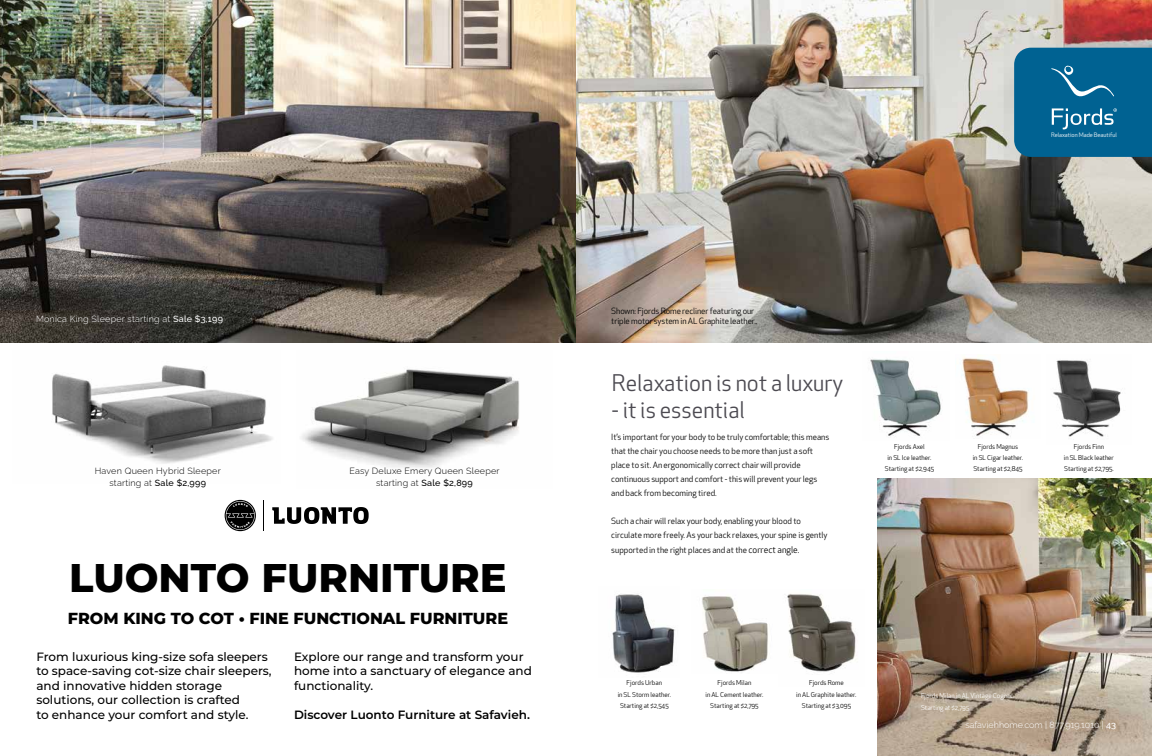
<style>
.page{position:relative;width:1152px;height:756px;background:#fff}
.page>*{position:absolute;margin:0;border:0;box-sizing:border-box;transform-origin:0 0}
.t1{font:800 40px "Montserrat";color:#000}
.t2{font:22.4px "Apex New";color:#4c4a51}
.t3{font:800 16px "Montserrat";color:#000}
.t4{font:500 12px/14.4px "Montserrat";color:#000}
.t5{font:600 12px "Montserrat";color:#000}
.t6{font:300 9px/12px "Raleway";letter-spacing:.025em;color:#000;text-align:center}
.t7{font:300 9px "Raleway";letter-spacing:.02em;color:#fff}
.t8{font:300 9px "Raleway";color:#fff}
.t9{font:8.4px/14px "Apex New";color:#000}
.t10{font:6.5px/11.2px "Apex New";color:#000;text-align:center}
.t11{font:6.5px/11.2px "Apex New";color:#fff}
.t12{font:6px "Apex New";color:#fff}
.s1{font-weight:500}
.s2{font-size:9px}
</style>
<div class="page">
<img style="left:0;top:0;width:576px;height:342px">
<img style="left:52px;top:365px;width:221px;height:99px">
<img style="left:301px;top:369px;width:219px;height:99px">
<hr style="left:264px;top:500px;width:1px;height:31px;background:#000">
<svg style="left:272px;top:507px;width:97px;height:17px"></svg>
<svg style="left:225px;top:500px;width:31px;height:31px"></svg>
<svg style="left:226px;top:501px;width:29px;height:29px"></svg>
<img style="left:878px;top:478px;width:274px;height:278px">
<img style="left:576px;top:0;width:576px;height:342px">
<svg style="left:1014px;top:48px;width:138px;height:109px;background:#0c6996"></svg>
<img style="left:961px;top:355px;width:68px;height:82px">
<img style="left:870px;top:359px;width:71px;height:77px">
<img style="left:702px;top:595px;width:66px;height:77px">
<img style="left:612px;top:594px;width:63px;height:79px">
<img style="left:1053px;top:360px;width:68px;height:77px">
<img style="left:787px;top:593px;width:69px;height:79px">
<p class="t7" style="left:36px;top:312px;width:188px">Monica King Sleeper starting at <span class="s1">Sale $3,199</span></p>
<p class="t6" style="left:95px;top:464px;width:128px">Haven Queen Hybrid Sleeper starting at <span class="s1">Sale $2,999</span></p>
<p class="t6" style="left:349px;top:464px;width:152px">Easy Deluxe Emery Queen Sleeper starting at <span class="s1">Sale $2,899</span></p>
<h1 class="t1" style="left:69px;top:549px;width:439px">LUONTO FURNITURE</h1>
<h3 class="t3" style="left:68px;top:607px;width:442px">FROM KING TO COT • FINE FUNCTIONAL FURNITURE</h3>
<h3 class="t4" style="left:36px;top:649px;width:237px">From luxurious king-size sofa sleepers to space-saving cot-size chair sleepers, and innovative hidden storage solutions, our collection is crafted<br>to enhance your comfort and style.</h3>
<h3 class="t4" style="left:294px;top:649px;width:239px">Explore our range and transform your home into a sanctuary of elegance and functionality.</h3>
<h3 class="t5" style="left:294px;top:706px;width:238px">Discover Luonto Furniture at Safavieh.</h3>
<p class="t12" style="left:1051px;top:131px;width:67px">Relaxation Made Beautiful</p>
<p class="t9" style="left:611px;top:306px;width:148px;line-height:10.1px">Shown: Fjords Rome recliner featuring our triple motor system in AL Graphite leather..</p>
<h2 class="t2" style="left:612px;top:369px;width:233px">Relaxation is not a luxury</h2>
<h2 class="t2" style="left:612px;top:396px;width:134px">- it is essential</h2>
<p class="t9" style="left:611px;top:430px;width:219px">It’s important for your body to be truly comfortable; this means that the chair you choose needs to be more than just a soft place to sit. An ergonomically correct chair will provide continuous support and comfort - this will prevent your legs and back from becoming tired.</p>
<p class="t9" style="left:611px;top:514px;width:218px">Such a chair will relax your body, enabling your blood to circulate more freely. As your back relaxes, your spine is gently</p>
<p class="t9" style="left:611px;top:543px;width:190px">supported in the right places and at the <span class="s2">correct angle.</span></p>
<p class="t10" style="left:885px;top:441px;width:51px">Fjords Axel<br>in SL Ice leather.<br>Starting at $2,945</p>
<p class="t10" style="left:973px;top:441px;width:52px">Fjords Magnus<br>in SL Cigar leather.<br>Starting at $2,845</p>
<p class="t10" style="left:1064px;top:441px;width:52px">Fjords Finn<br>in SL Black leather<br>Starting at $2,795.</p>
<p class="t10" style="left:618px;top:677px;width:55px">Fjords Urban<br>in SL Storm leather.<br>Starting at $2,545</p>
<p class="t10" style="left:706px;top:677px;width:59px">Fjords Milan<br>in AL Cement leather.<br>Starting at $2,795</p>
<p class="t10" style="left:796px;top:677px;width:62px">Fjords Rome<br>in AL Graphite leather.<br>Starting at $3,095</p>
<p class="t11" style="left:921px;top:690px;width:95px">Fjords Milan in AL Vintage Cognac.<br>Starting at $2,795</p>
<p class="t8" style="left:965px;top:718px;width:152px">safaviehhome.com | 877.919.1010 | <span class="s1">43</span></p>
</div>
